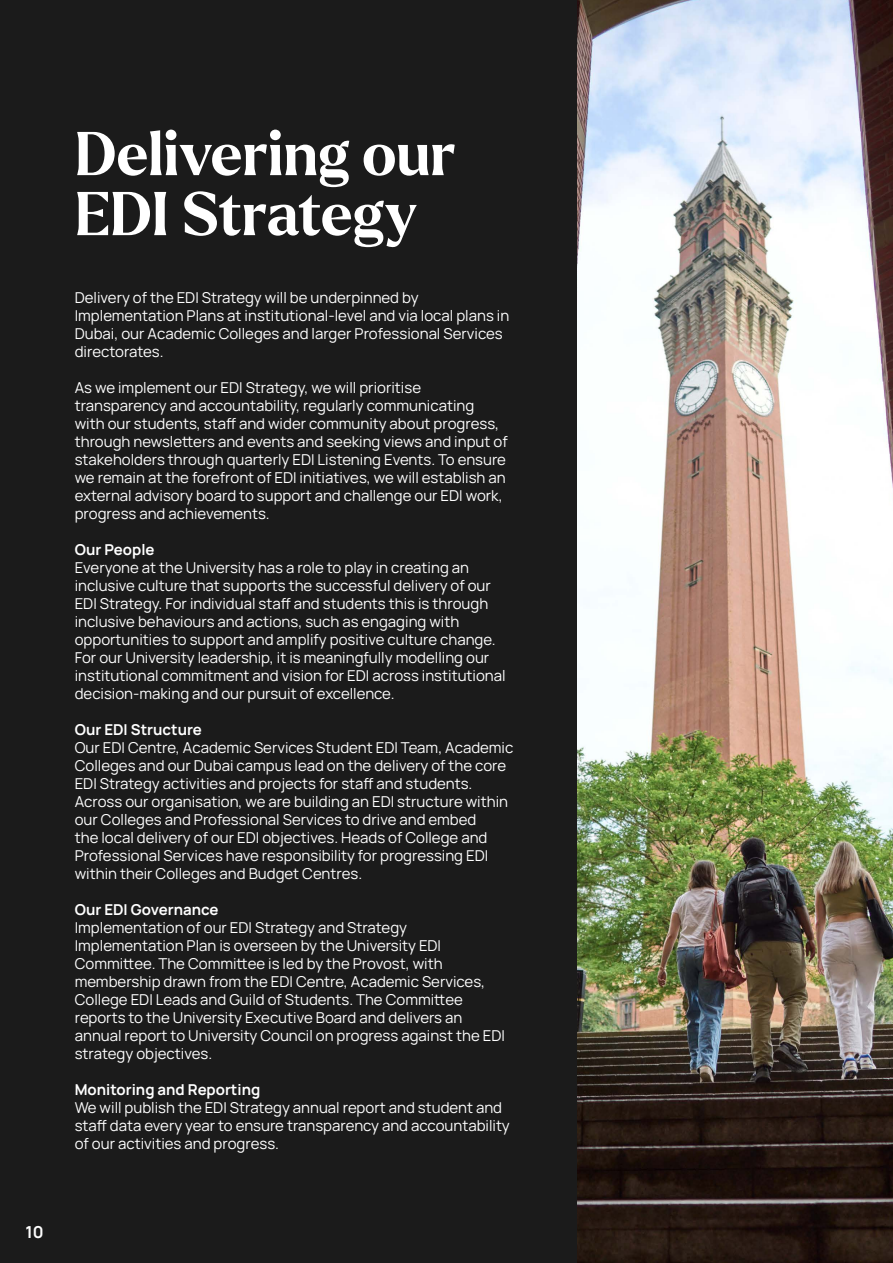
<style>
.page{position:relative;width:893px;height:1263px;background:#fff}
.page>*{position:absolute;margin:0;border:0;box-sizing:border-box;transform-origin:0 0}
.t1{font:700 60px/60px "Larken";color:#fff}
.t2{font:700 16.5px "Manrope";color:#fff}
.t3{font:15px/18px "Manrope";color:#fff}
.t4{font:700 15px "Manrope";color:#fff}
</style>
<div class="page">
<img style="left:576px;top:0;width:317px;height:1263px">
<div style="left:0;top:0;width:576px;height:1263px;background:#1b1b1b"></div>
<p class="t2" style="left:26px;top:1218px;width:20px">10</p>
<h1 class="t1" style="left:75px;top:124px;width:382px">Delivering our<br>EDI Strategy</h1>
<p class="t3" style="left:75px;top:288px;width:436px">Delivery of the EDI Strategy will be underpinned by Implementation Plans at institutional-level and via local plans in Dubai, our Academic Colleges and larger Professional Services directorates.</p>
<p class="t3" style="left:75px;top:378px;width:434px">As we implement our EDI Strategy, we will prioritise transparency and accountability, regularly communicating with our students, staff and wider community about progress, through newsletters and events and seeking views and input of stakeholders through quarterly EDI Listening Events. To ensure we remain at the forefront of EDI initiatives, we will establish an external advisory board to support and challenge our EDI work, progress and achievements.</p>
<p class="t4" style="left:75px;top:537px;width:81px">Our People</p>
<p class="t3" style="left:75px;top:558px;width:432px">Everyone at the University has a role to play in creating an inclusive culture that supports the successful delivery of our EDI Strategy. For individual staff and students this is through inclusive behaviours and actions, such as engaging with opportunities to support and amplify positive culture change.<br>For our University leadership, it is meaningfully modelling our institutional commitment and vision for EDI across institutional decision-making and our pursuit of excellence.</p>
<p class="t4" style="left:75px;top:717px;width:129px">Our EDI Structure</p>
<p class="t3" style="left:75px;top:738px;width:440px">Our EDI Centre, Academic Services Student EDI Team, Academic Colleges and our Dubai campus lead on the delivery of the core EDI Strategy activities and projects for staff and students.<br>Across our organisation, we are building an EDI structure within our Colleges and Professional Services to drive and embed<br>the local delivery of our EDI objectives. Heads of College and Professional Services have responsibility for progressing EDI within their Colleges and Budget Centres.</p>
<p class="t4" style="left:75px;top:897px;width:145px">Our EDI Governance</p>
<p class="t3" style="left:75px;top:918px;width:432px">Implementation of our EDI Strategy and Strategy Implementation Plan is overseen by the University EDI Committee. The Committee is led by the Provost, with membership drawn from the EDI Centre, Academic Services, College EDI Leads and Guild of Students. The Committee reports to the University Executive Board and delivers an annual report to University Council on progress against the EDI strategy objectives.</p>
<p class="t4" style="left:75px;top:1077px;width:187px">Monitoring and Reporting</p>
<p class="t3" style="left:75px;top:1098px;width:436px">We will publish the EDI Strategy annual report and student and staff data every year to ensure transparency and accountability of our activities and progress.</p>
</div>
